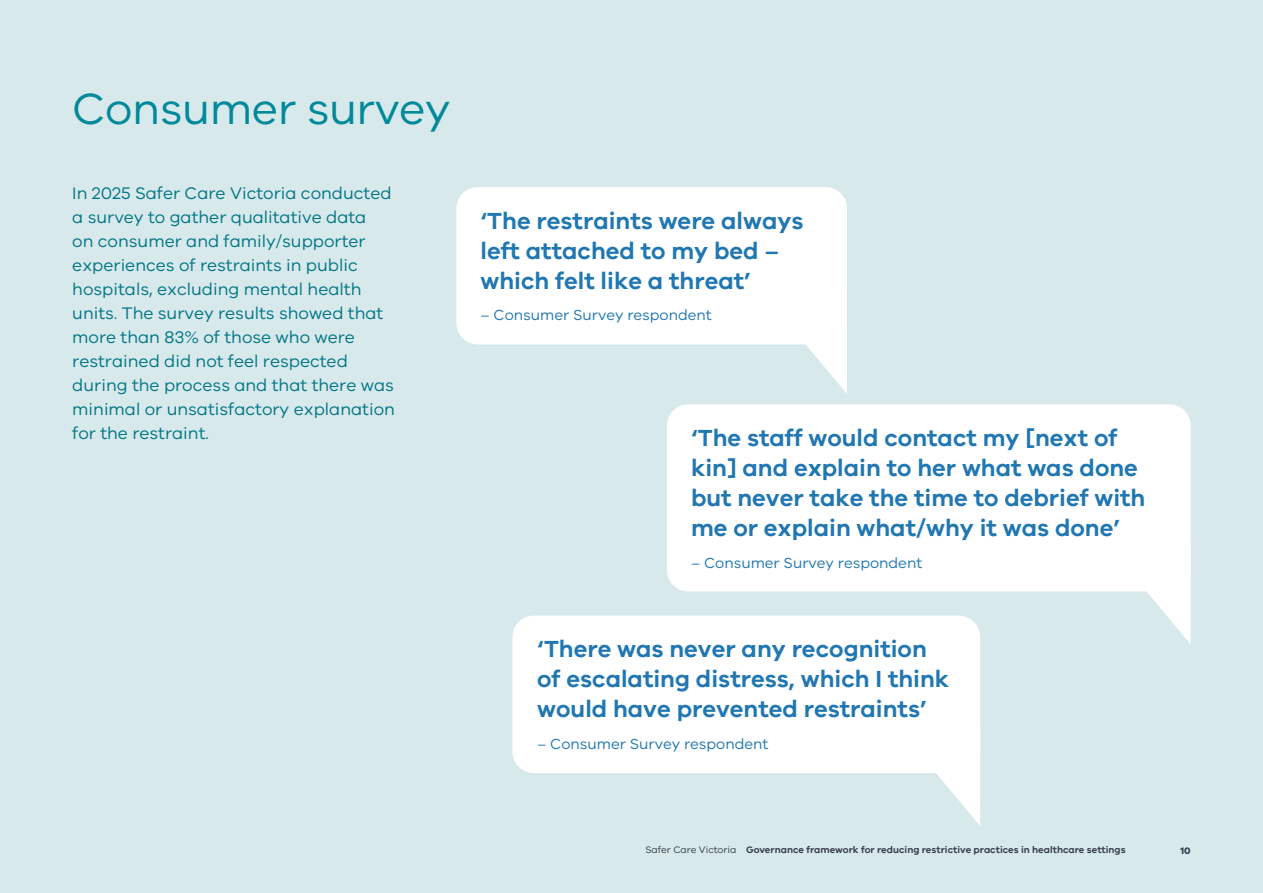
<style>
.page{position:relative;width:1263px;height:893px;background:#d8e9eb}
.page>*{position:absolute;margin:0;border:0;box-sizing:border-box;transform-origin:0 0}
.t1{font:45px "VIC";letter-spacing:-.01em;color:#00899a}
.t2{font:600 24px/30px "VIC";color:#2177b2}
.t3{font:17.25px/24px "VIC";color:#007586}
.t4{font:15px "VIC";color:#2177b2}
.t5{font:600 9.75px "VIC";color:#333c4c}
.t6{font:700 9.75px "VIC";color:#333c4c}
.s1{font-weight:400}
</style>
<div class="page">
<svg style="left:1106px;top:574px;width:85px;height:70px"></svg>
<svg style="left:936px;top:756px;width:44px;height:69px"></svg>
<svg style="left:762px;top:327px;width:85px;height:67px"></svg>
<div style="left:456px;top:187px;width:391px;height:157px;background:#fff;border-radius:21px"></div>
<div style="left:667px;top:404px;width:524px;height:187px;background:#fff;border-radius:21px"></div>
<div style="left:512px;top:616px;width:468px;height:157px;background:#fff;border-radius:21px"></div>
<h1 class="t1" style="left:72px;top:82px;width:380px">Consumer survey</h1>
<p class="t3" style="left:72px;top:180px;width:324px">In 2025 Safer Care Victoria conducted a survey to gather qualitative data<br>on consumer and family/supporter experiences of restraints in public hospitals, excluding mental health units. The survey results showed that more than 83% of those who were restrained did not feel respected during the process and that there was minimal or unsatisfactory explanation for the restraint.</p>
<h2 class="t2" style="left:480px;top:205px;width:324px">‘The restraints were always left attached to my bed – which felt like a threat’</h2>
<p class="t4" style="left:480px;top:306px;width:233px">– Consumer Survey respondent</p>
<h2 class="t2" style="left:691px;top:422px;width:456px">‘The staff would contact my [next of kin] and explain to her what was done but never take the time to debrief with me or explain what/why it was done’</h2>
<p class="t4" style="left:691px;top:553px;width:233px">– Consumer Survey respondent</p>
<h2 class="t2" style="left:537px;top:633px;width:413px">‘There was never any recognition of escalating distress, which I think would have prevented restraints’</h2>
<p class="t4" style="left:537px;top:735px;width:233px">– Consumer Survey respondent</p>
<p class="t5" style="left:645px;top:844px;width:482px"><span class="s1">Safer Care Victoria</span> Governance framework for reducing restrictive practices in healthcare settings</p>
<p class="t6" style="left:1180px;top:844px;width:12px">10</p>
</div>
